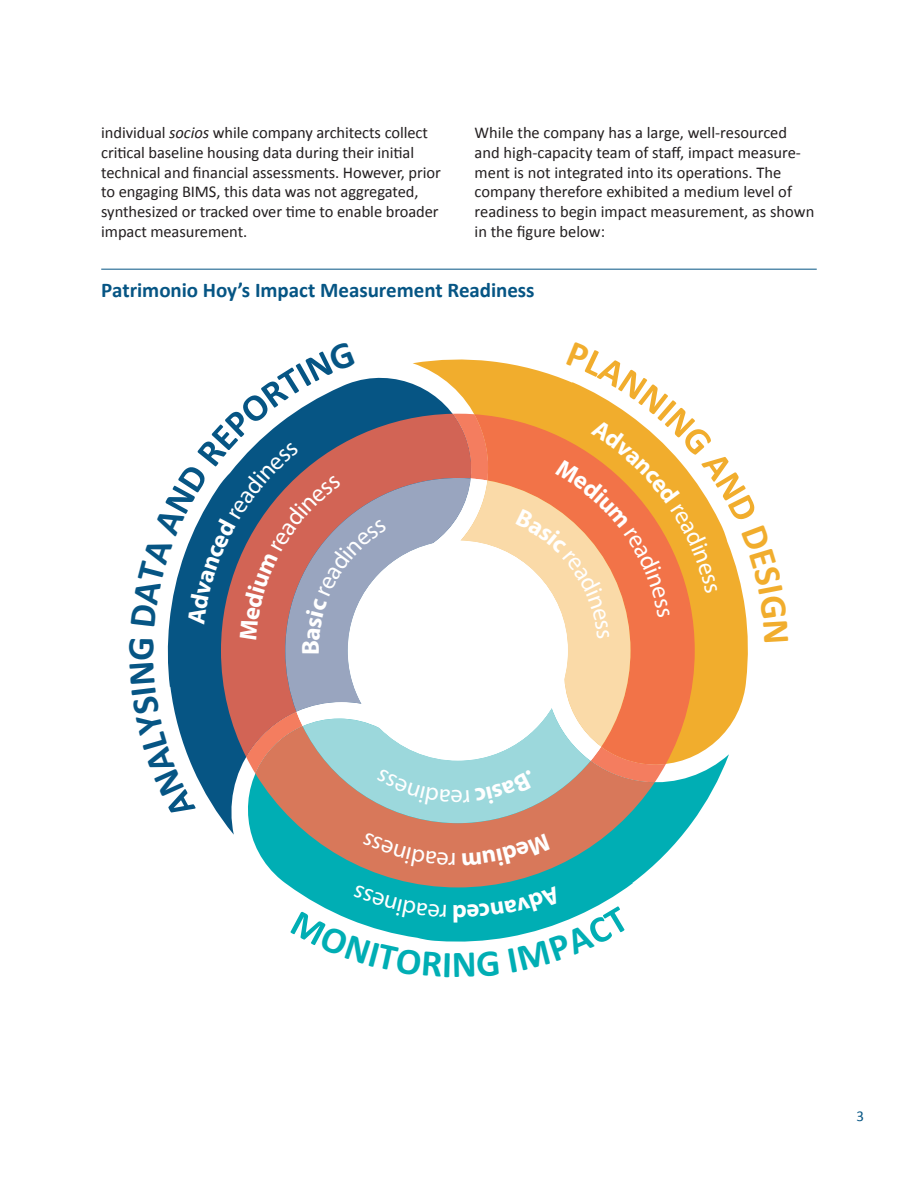
<style>
.page{position:relative;width:918px;height:1188px;background:#fff}
.page>*{position:absolute;margin:0;border:0;box-sizing:border-box;transform-origin:0 0}
.t1{font:700 24.6px "Myriad Pro";color:#fff}
.t2{font:24.6px "Myriad Pro";color:#fff}
.figure_head_with_rul{font:700 21px "Calibri";letter-spacing:-.005em;color:#065584}
.text{font:16.5px/19.8px "Calibri";letter-spacing:-.005em;color:#231f20}
.t3{font:15px "Calibri";color:#065584}
.s1{font-style:italic}
</style>
<div class="page">
<svg style="left:249px;top:823px;width:443px;height:41px"></svg>
<svg style="left:255px;top:823px;width:400px;height:64px;fill:#00aeb4"></svg>
<hr style="left:101px;top:269px;width:716px;height:1px;background:#065584">
<svg style="left:290px;top:885px;width:341px;height:57px"></svg>
<svg style="left:167px;top:359px;width:581px;height:464px"></svg>
<div style="left:462px;top:833px;width:89px;height:33px;background:#d8785a"></div>
<div style="left:362px;top:832px;width:93px;height:36px;background:#d8785a"></div>
<p class="text" style="left:101px;top:122px;width:341px">individual <span class="s1">socios</span> while company architects collect critical baseline housing data during their initial technical and financial assessments. However, prior to engaging BIMS, this data was not aggregated, synthesized or tracked over time to enable broader impact measurement.</p>
<p class="text" style="left:475px;top:122px;width:341px">While the company has a large, well-resourced and high-capacity team of staff, impact measure&shy;ment is not integrated into its operations. The company therefore exhibited a medium level of readiness to begin impact measurement, as shown in the figure below:</p>
<p class="figure_head_with_rul" style="left:101px;top:277px;width:435px">Patrimonio Hoy’s Impact Measurement Readiness</p>
<p class="t1" style="left:295px;top:655px;width:17px;rotate:-90deg">B</p>
<p class="t2" style="left:463px;top:814px;width:14px;rotate:180deg">e</p>
<p class="t1" style="left:467px;top:930px;width:16px;rotate:180deg">d</p>
<p class="t3" style="left:856px;top:1106px;width:9px">3</p>
</div>
